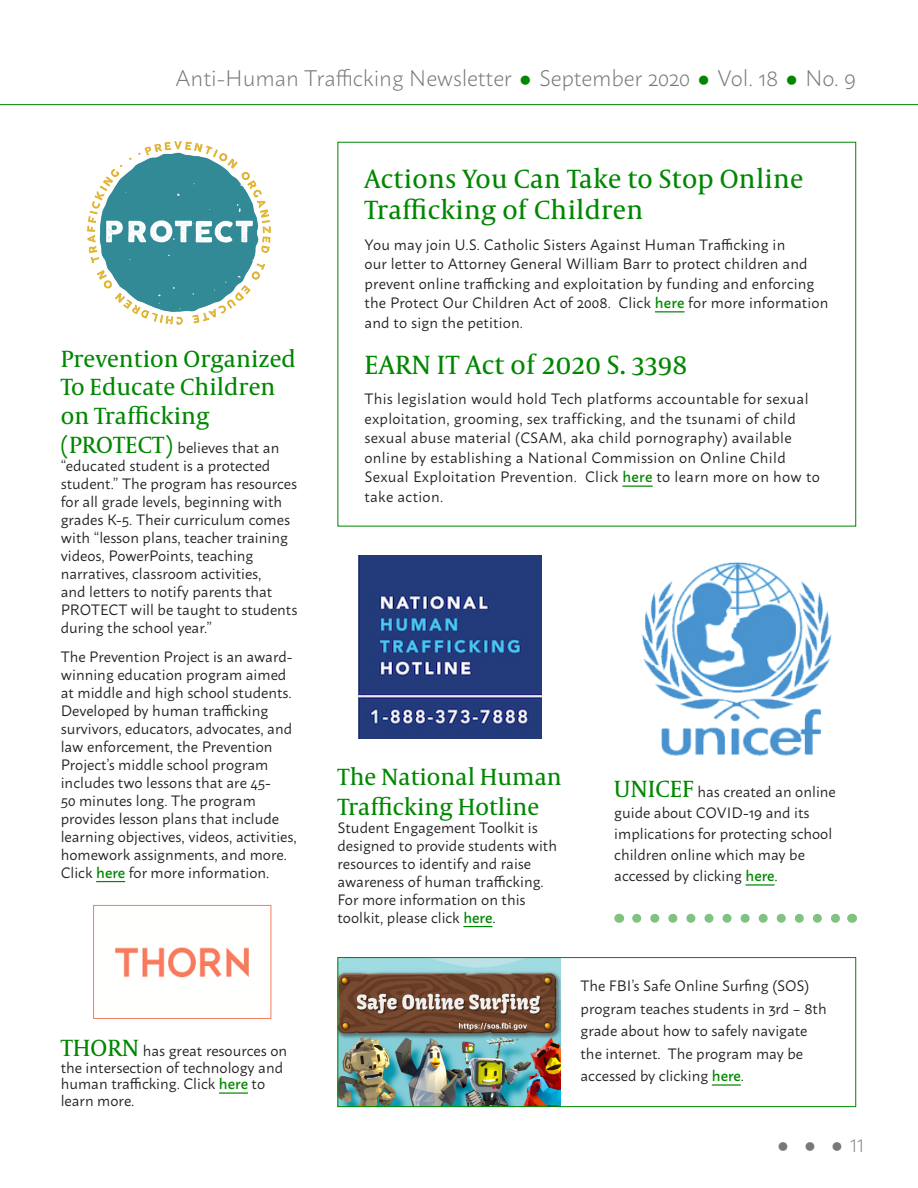
<style>
.page{position:relative;width:918px;height:1188px;background:#fff}
.page>*{position:absolute;margin:0;border:0;box-sizing:border-box;transform-origin:0 0}
.t1{font:27px/31px "Capitolium News 2";letter-spacing:.01em;color:#008701}
.t2{font:24px/28.8px "Capitolium News 2";color:#008701}
.t3{font:300 22.5px "Macho";letter-spacing:-.005em;color:#76787b}
.t4{font:300 18px "Macho";color:#76787b}
.t5{font:15px/18px "Macho";color:#231f20}
.t6{font:15px/19.5px "Macho";letter-spacing:.02em;color:#231f20}
.s1{color:#008701}
.s2{font-family:"Capitolium News 2";font-size:24px;color:#008701}
.s3{font-weight:500;color:#008701}
</style>
<div class="page">
<hr style="left:0;top:104px;width:918px;height:1px;background:#008701">
<svg style="left:96px;top:881px;width:29px;height:1px"></svg>
<hr style="left:219px;top:1092px;width:29px;height:2px;background:#008701">
<hr style="left:655px;top:311px;width:30px;height:1px;background:#008701">
<hr style="left:622px;top:486px;width:31px;height:1px;background:#008701">
<svg style="left:463px;top:926px;width:29px;height:1px"></svg>
<hr style="left:746px;top:884px;width:29px;height:2px;background:#008701">
<img style="left:87px;top:141px;width:183px;height:184px">
<img style="left:340px;top:959px;width:220px;height:146px">
<hr style="left:712px;top:1084px;width:29px;height:2px;background:#008701">
<img style="left:115px;top:947px;width:134px;height:31px">
<div style="left:93px;top:905px;width:178px;height:114px;border:1px solid #f87b5e"></div>
<img style="left:359px;top:556px;width:183px;height:183px">
<img style="left:641px;top:562px;width:191px;height:194px">
<div style="left:338px;top:957px;width:518px;height:150px;border:1px solid #008701"></div>
<svg style="left:637px;top:914px;width:203px;height:9px"></svg>
<p class="t3" style="left:176px;top:58px;width:682px">Anti-Human Trafficking Newsletter <span class="s1">●</span> September 2020 <span class="s1">●</span> Vol. 18 <span class="s1">●</span> No. 9</p>
<p class="t2" style="left:61px;top:343px;width:237px">Prevention Organized<br>To Educate Children on Trafficking</p>
<p class="t5" style="left:61px;top:437px;width:238px"><span class="s2">(PROTECT)</span> believes that an “educated student is a protected student.” The program has resources for all grade levels, beginning with grades K-5. Their curriculum comes with “lesson plans, teacher training videos, PowerPoints, teaching narratives, classroom activities,<br>and letters to notify parents that PROTECT will be taught to students during the school year.”</p>
<p class="t5" style="left:61px;top:646px;width:237px">The Prevention Project is an award&shy;winning education program aimed at middle and high school students.<br>Developed by human trafficking survivors, educators, advocates, and law enforcement, the Prevention Project’s middle school program includes two lessons that are 45-<br>50 minutes long. The program provides lesson plans that include learning objectives, videos, activities, homework assignments, and more.<br>Click <span class="s3">here</span> for more information.</p>
<p class="t5" style="left:61px;top:1041px;width:228px;line-height:16.5px"><span class="s2">THORN</span> has great resources on the intersection of technology and human trafficking. Click <span class="s3">here</span> to learn more.</p>
<p class="t1" style="left:364px;top:162px;width:441px">Actions You Can Take to Stop Online<br>Trafficking of Children</p>
<p class="t5" style="left:364px;top:233px;width:466px;line-height:19.5px">You may join U.S. Catholic Sisters Against Human Trafficking in<br>our letter to Attorney General William Barr to protect children and prevent online trafficking and exploitation by funding and enforcing the Protect Our Children Act of 2008. Click <span class="s3">here</span> for more information and to sign the petition.</p>
<p class="t1" style="left:364px;top:348px;width:324px">EARN IT Act of 2020 S. 3398</p>
<p class="t6" style="left:364px;top:388px;width:457px">This legislation would hold Tech platforms accountable for sexual exploitation, grooming, sex trafficking, and the tsunami of child sexual abuse material (CSAM, aka child pornography) available online by establishing a National Commission on Online Child Sexual Exploitation Prevention. Click <span class="s3">here</span> to learn more on how to take action.</p>
<p class="t2" style="left:338px;top:761px;width:226px;line-height:30px">The National Human<br>Trafficking Hotline</p>
<p class="t5" style="left:338px;top:817px;width:221px">Student Engagement Toolkit is designed to provide students with resources to identify and raise awareness of human trafficking.<br>For more information on this toolkit, please click <span class="s3">here</span>.</p>
<p class="t5" style="left:614px;top:780px;width:223px;line-height:21px"><span class="s2">UNICEF</span> has created an online guide about COVID-19 and its implications for protecting school children online which may be accessed by clicking <span class="s3">here</span>.</p>
<p class="t5" style="left:581px;top:973px;width:248px;line-height:22.5px">The FBI’s Safe Online Surfing (SOS) program teaches students in 3rd – 8th grade about how to safely navigate the internet. The program may be accessed by clicking <span class="s3">here</span>.</p>
<p class="t4" style="left:778px;top:1130px;width:88px">● ● ●11</p>
</div>
